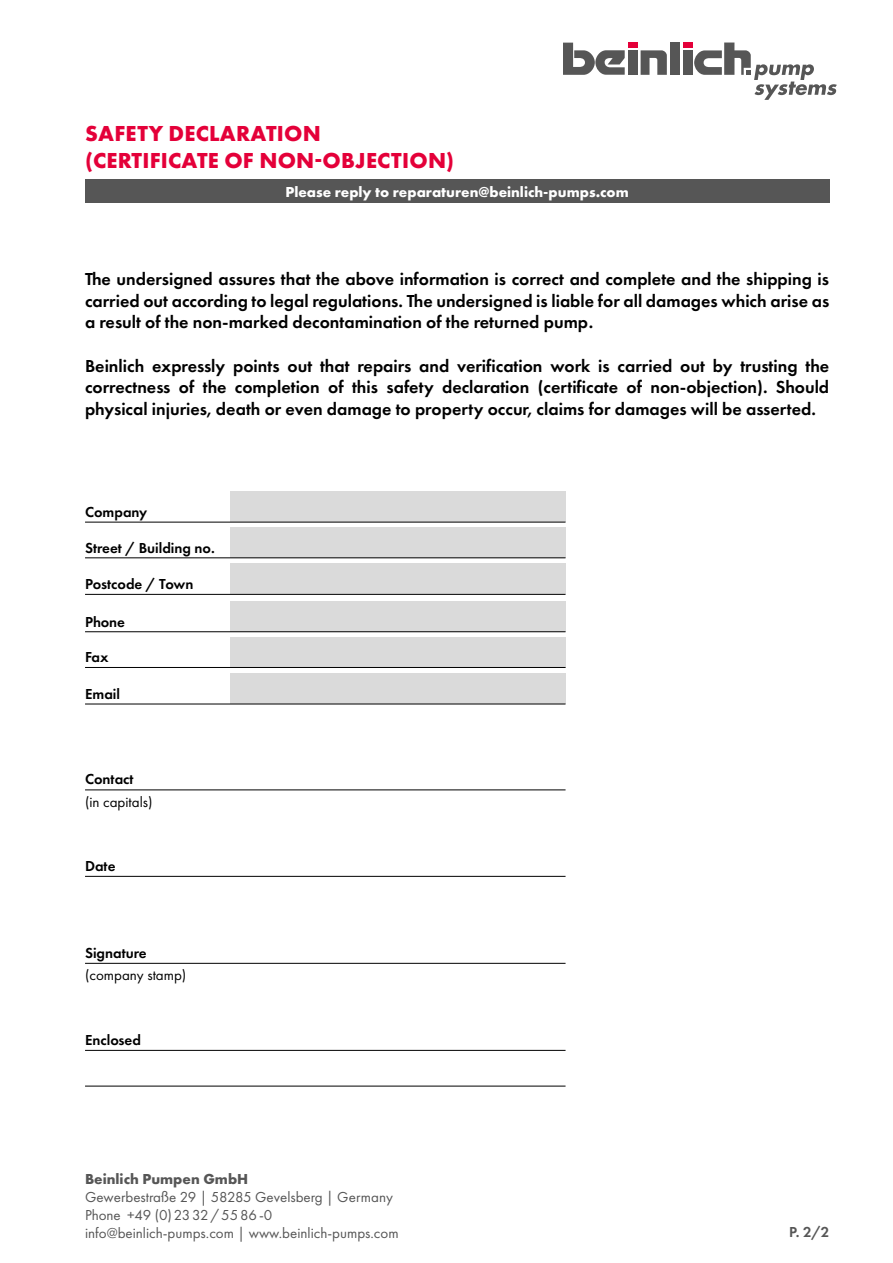
<style>
.page{position:relative;width:893px;height:1263px;background:#fff}
.page>*{position:absolute;margin:0;border:0;box-sizing:border-box;transform-origin:0 0}
.t1{font:700 22.5px/27px "Futura PT";letter-spacing:.01em;color:#e40039}
.t2{font:600 18px/21.6px "Futura PT";color:#000;text-align:justify}
.t3{font:15px/18px "Futura PT";color:#565656}
.t4{font:600 15px "Futura PT";color:#000}
.t5{font:700 15px "Futura PT";color:#fff}
.t6{font:15px "Futura PT";color:#000}
.t7{font:700 15px "Futura PT";color:#565656}
.t8{font:600 15px "Futura PT";color:#565656}
</style>
<div class="page">
<div style="left:230px;top:564px;width:336px;height:30px;background:#dadada"></div>
<hr style="left:85px;top:594px;width:481px;height:1px;background:#000">
<div style="left:230px;top:491px;width:336px;height:31px;background:#dadada"></div>
<div style="left:230px;top:527px;width:336px;height:31px;background:#dadada"></div>
<hr style="left:85px;top:522px;width:481px;height:1px;background:#000">
<hr style="left:85px;top:558px;width:481px;height:1px;background:#000">
<div style="left:230px;top:673px;width:336px;height:31px;background:#dadada"></div>
<hr style="left:85px;top:704px;width:481px;height:1px;background:#000">
<div style="left:230px;top:601px;width:336px;height:30px;background:#dadada"></div>
<div style="left:230px;top:637px;width:336px;height:30px;background:#dadada"></div>
<hr style="left:85px;top:631px;width:481px;height:1px;background:#000">
<hr style="left:85px;top:667px;width:481px;height:1px;background:#000">
<hr style="left:85px;top:790px;width:481px;height:1px;background:#000">
<hr style="left:85px;top:1050px;width:481px;height:1px;background:#000">
<hr style="left:85px;top:1086px;width:481px;height:1px;background:#000">
<hr style="left:85px;top:963px;width:481px;height:1px;background:#000">
<hr style="left:85px;top:876px;width:481px;height:1px;background:#000">
<div style="left:683px;top:43px;width:10px;height:5px;background:#e40039"></div>
<svg style="left:641px;top:50px;width:26px;height:25px"></svg>
<div style="left:628px;top:50px;width:10px;height:25px;background:#565656"></div>
<div style="left:628px;top:43px;width:10px;height:5px;background:#e40039"></div>
<div style="left:670px;top:43px;width:10px;height:32px;background:#565656"></div>
<svg style="left:563px;top:43px;width:62px;height:32px"></svg>
<div style="left:683px;top:50px;width:10px;height:25px;background:#565656"></div>
<svg style="left:694px;top:43px;width:143px;height:57px"></svg>
<div style="left:85px;top:179px;width:744px;height:24px;background:#565656"></div>
<p class="t1" style="left:85px;top:120px;width:371px">SAFETY DECLARATION (CERTIFICATE OF NON-OBJECTION)</p>
<p class="t5" style="left:285px;top:182px;width:345px">Please reply to reparaturen@beinlich-pumps.com</p>
<p class="t2" style="left:85px;top:268px;width:746px">The undersigned assures that the above information is correct and complete and the shipping is carried out according to legal regulations. The undersigned is liable for all damages which arise as a result of the non-marked decontamination of the returned pump.</p>
<p class="t2" style="left:85px;top:354px;width:746px">Beinlich expressly points out that repairs and verification work is carried out by trusting the correctness of the completion of this safety declaration (certificate of non-objection). Should physical injuries, death or even damage to property occur, claims for damages will be asserted.</p>
<p class="t4" style="left:85px;top:502px;width:64px">Company</p>
<p class="t4" style="left:85px;top:538px;width:131px">Street / Building no.</p>
<p class="t4" style="left:85px;top:575px;width:110px">Postcode / Town</p>
<p class="t4" style="left:85px;top:612px;width:42px">Phone</p>
<p class="t4" style="left:85px;top:648px;width:25px">Fax</p>
<p class="t4" style="left:85px;top:684px;width:36px">Email</p>
<p class="t4" style="left:85px;top:770px;width:50px">Contact</p>
<p class="t6" style="left:85px;top:793px;width:69px">(in capitals)</p>
<p class="t4" style="left:85px;top:856px;width:32px">Date</p>
<p class="t4" style="left:85px;top:943px;width:63px">Signature</p>
<p class="t6" style="left:85px;top:966px;width:103px">(company stamp)</p>
<p class="t4" style="left:85px;top:1030px;width:57px">Enclosed</p>
<p class="t7" style="left:85px;top:1169px;width:165px">Beinlich Pumpen GmbH</p>
<p class="t3" style="left:85px;top:1188px;width:315px">Gewerbestraße 29 | 58285 Gevelsberg | Germany<br>Phone +49 (0)2332/5586-0 info@beinlich-pumps.com | www.beinlich-pumps.com</p>
<p class="t8" style="left:789px;top:1223px;width:42px">P. 2/2</p>
</div>
